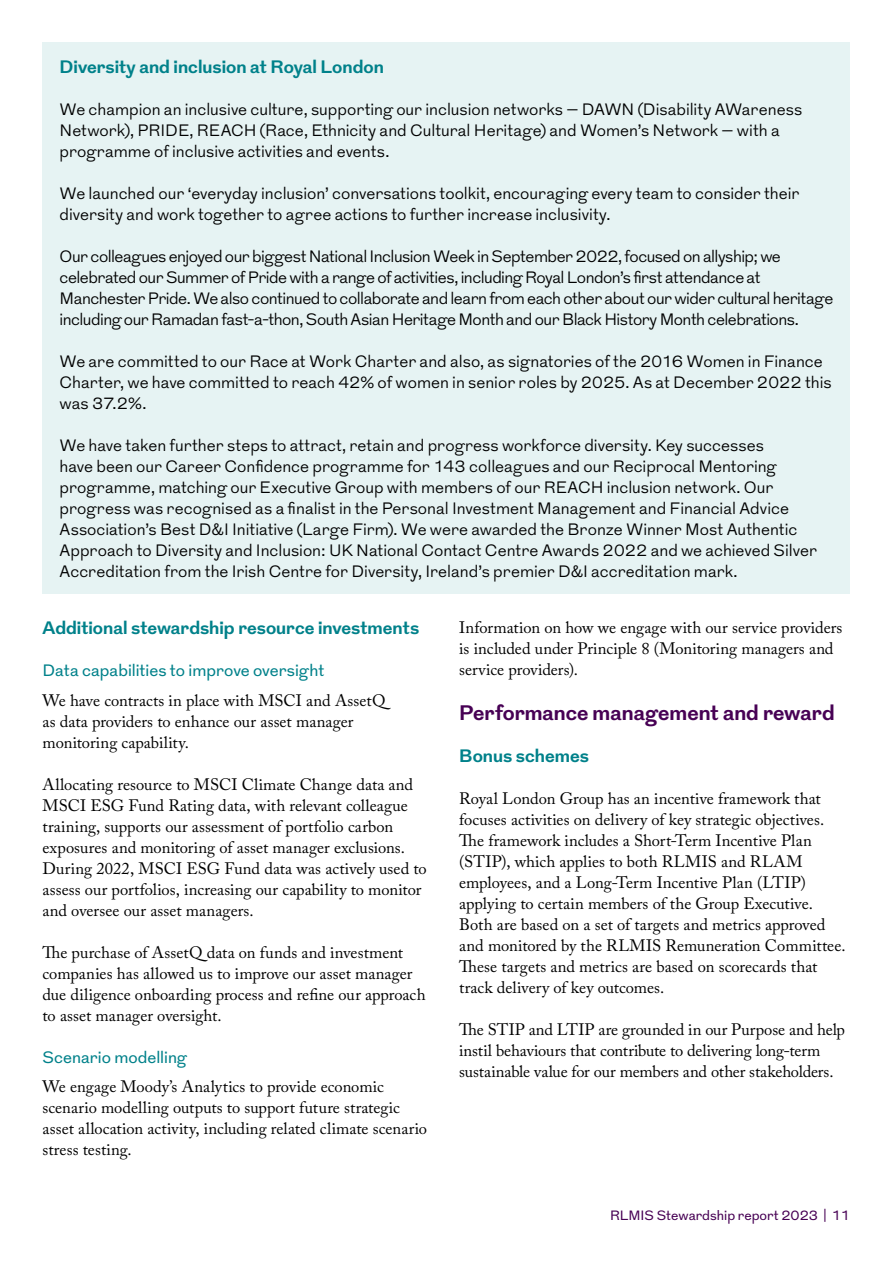
<style>
.page{position:relative;width:893px;height:1263px;background:#fff}
.page>*{position:absolute;margin:0;border:0;box-sizing:border-box;transform-origin:0 0}
.Subheading_1{font:700 21px "Grot";color:#470054}
.Subheading_2{font:700 18px "Grot";color:#00818a}
.Body_Text{font:16.5px/21px "Adobe Caslon Pro";color:#000}
.Body_Text-2{font:300 16.5px/21px "Grot";color:#000}
.Body_Text-3{font:300 16.5px/21px "Grot";letter-spacing:-.03em;color:#000}
.Subheading_4_Italic{font:16.5px "Grot";color:#00818a}
.t1{font:13.5px "Grot";color:#470054}
</style>
<div class="page">
<div style="left:43px;top:43px;width:807px;height:551px;background:#e6f3f3"></div>
<h3 class="Subheading_2" style="left:60px;top:54px;width:326px">Diversity and inclusion at Royal London</h3>
<p class="Body_Text-2" style="left:60px;top:99px;width:744px">We champion an inclusive culture, supporting our inclusion networks – DAWN (Disability AWareness<br>Network), PRIDE, REACH (Race, Ethnicity and Cultural Heritage) and Women’s Network – with a programme of inclusive activities and events.</p>
<p class="Body_Text-2" style="left:60px;top:183px;width:741px">We launched our ‘everyday inclusion’ conversations toolkit, encouraging every team to consider their diversity and work together to agree actions to further increase inclusivity.</p>
<p class="Body_Text-3" style="left:60px;top:246px;width:775px">Our colleagues enjoyed our biggest National Inclusion Week in September 2022, focused on allyship; we celebrated our Summer of Pride with a range of activities, including Royal London’s first attendance at Manchester Pride. We also continued to collaborate and learn from each other about our wider cultural heritage including our Ramadan fast-a-thon, South Asian Heritage Month and our Black History Month celebrations.</p>
<p class="Body_Text-2" style="left:60px;top:351px;width:774px">We are committed to our Race at Work Charter and also, as signatories of the 2016 Women in Finance<br>Charter, we have committed to reach 42% of women in senior roles by 2025. As at December 2022 this was 37.2%.</p>
<p class="Body_Text-2" style="left:60px;top:435px;width:759px">We have taken further steps to attract, retain and progress workforce diversity. Key successes<br>have been our Career Confidence programme for 143 colleagues and our Reciprocal Mentoring programme, matching our Executive Group with members of our REACH inclusion network. Our progress was recognised as a finalist in the Personal Investment Management and Financial Advice Association’s Best D&amp;I Initiative (Large Firm). We were awarded the Bronze Winner Most Authentic Approach to Diversity and Inclusion: UK National Contact Centre Awards 2022 and we achieved Silver Accreditation from the Irish Centre for Diversity, Ireland’s premier D&amp;I accreditation mark.</p>
<h3 class="Subheading_2" style="left:43px;top:616px;width:378px">Additional stewardship resource investments</h3>
<p class="Subheading_4_Italic" style="left:43px;top:660px;width:283px">Data capabilities to improve oversight</p>
<p class="Body_Text" style="left:43px;top:690px;width:345px">We have contracts in place with MSCI and AssetQ as data providers to enhance our asset manager monitoring capability.</p>
<p class="Body_Text" style="left:43px;top:774px;width:386px">Allocating resource to MSCI Climate Change data and MSCI ESG Fund Rating data, with relevant colleague training, supports our assessment of portfolio carbon exposures and monitoring of asset manager exclusions.<br>During 2022, MSCI ESG Fund data was actively used to assess our portfolios, increasing our capability to monitor and oversee our asset managers.</p>
<p class="Body_Text" style="left:43px;top:942px;width:385px">The purchase of AssetQ data on funds and investment companies has allowed us to improve our asset manager due diligence onboarding process and refine our approach to asset manager oversight.</p>
<p class="Subheading_4_Italic" style="left:43px;top:1046px;width:146px">Scenario modelling</p>
<p class="Body_Text" style="left:43px;top:1076px;width:386px">We engage Moody’s Analytics to provide economic scenario modelling outputs to support future strategic asset allocation activity, including related climate scenario stress testing.</p>
<p class="Body_Text" style="left:459px;top:617px;width:385px">Information on how we engage with our service providers is included under Principle 8 (Monitoring managers and service providers).</p>
<h2 class="Subheading_1" style="left:459px;top:698px;width:377px">Performance management and reward</h2>
<h3 class="Subheading_2" style="left:459px;top:743px;width:131px">Bonus schemes</h3>
<p class="Body_Text" style="left:459px;top:788px;width:388px">Royal London Group has an incentive framework that focuses activities on delivery of key strategic objectives.<br>The framework includes a Short-Term Incentive Plan (STIP), which applies to both RLMIS and RLAM employees, and a Long-Term Incentive Plan (LTIP) applying to certain members of the Group Executive.<br>Both are based on a set of targets and metrics approved and monitored by the RLMIS Remuneration Committee.<br>These targets and metrics are based on scorecards that track delivery of key outcomes.</p>
<p class="Body_Text" style="left:459px;top:1019px;width:387px">The STIP and LTIP are grounded in our Purpose and help instil behaviours that contribute to delivering long-term sustainable value for our members and other stakeholders.</p>
<p class="t1" style="left:610px;top:1207px;width:242px">RLMIS Stewardship report 2023 | 11</p>
</div>
